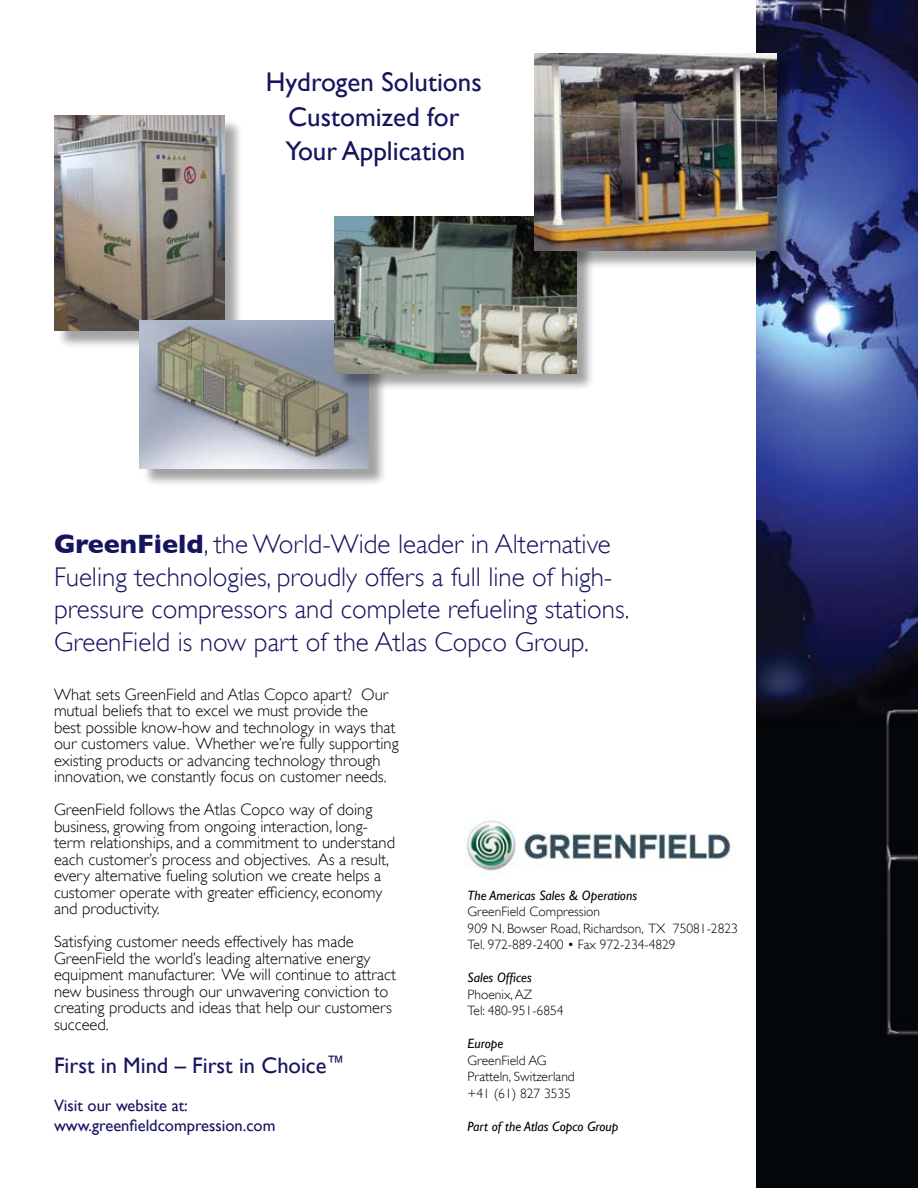
<style>
.page{position:relative;width:918px;height:1188px;background:#fff}
.page>*{position:absolute;margin:0;border:0;box-sizing:border-box;transform-origin:0 0}
.t1{font:300 27px/32.4px "Gill Sans";color:#16145f}
.t2{font:27px/34.5px "Gill Sans";color:#16145f;text-align:center}
.t3{font:22.5px "Gill Sans";color:#16145f}
.t4{font:300 16.5px/16.5px "Gill Sans";color:#000}
.t5{font:16.5px/19.8px "Gill Sans";color:#16145f}
.t6{font:300 13.5px/16.5px "Gill Sans";color:#000}
.t7{font:italic 13.5px "Gill Sans";color:#000}
.s1{font-weight:700}
</style>
<div class="page">
<div style="left:57px;top:118px;width:186px;height:232px;background:#000;opacity:.36"></div>
<img style="left:54px;top:116px;width:170px;height:215px">
<div style="left:142px;top:323px;width:245px;height:164px;background:#000;opacity:.37"></div>
<img style="left:139px;top:321px;width:229px;height:148px">
<img style="left:466px;top:820px;width:266px;height:51px">
<div style="left:337px;top:219px;width:258px;height:173px;background:#000;opacity:.37"></div>
<img style="left:335px;top:217px;width:241px;height:156px">
<img style="left:756px;top:0;width:162px;height:1188px">
<div style="left:537px;top:56px;width:258px;height:213px;background:#000;opacity:.37"></div>
<img style="left:535px;top:54px;width:241px;height:197px">
<h1 class="t2" style="left:266px;top:64px;width:218px">Hydrogen Solutions<br>Customized for<br>Your Application</h1>
<h1 class="t1" style="left:54px;top:528px;width:577px"><span class="s1">GreenField</span>, the World-Wide leader in Alternative Fueling technologies, proudly offers a full line of high&shy;pressure compressors and complete refueling stations.<br>GreenField is now part of the Atlas Copco Group.</h1>
<p class="t4" style="left:54px;top:686px;width:346px">What sets GreenField and Atlas Copco apart? Our mutual beliefs that to excel we must provide the best possible know-how and technology in ways that our customers value. Whether we’re fully supporting existing products or advancing technology through innovation, we constantly focus on customer needs.</p>
<p class="t4" style="left:54px;top:801px;width:343px">GreenField follows the Atlas Copco way of doing business, growing from ongoing interaction, long&shy;term relationships, and a commitment to understand each customer’s process and objectives. As a result, every alternative fueling solution we create helps a customer operate with greater efficiency, economy and productivity.</p>
<p class="t4" style="left:54px;top:933px;width:344px">Satisfying customer needs effectively has made GreenField the world’s leading alternative energy equipment manufacturer. We will continue to attract new business through our unwavering conviction to creating products and ideas that help our customers succeed.</p>
<p class="t7" style="left:468px;top:888px;width:171px">The Americas Sales &amp; Operations</p>
<p class="t6" style="left:468px;top:904px;width:272px">GreenField Compression<br>909 N. Bowser Road, Richardson, TX 75081-2823<br>Tel. 972-889-2400 • Fax 972-234-4829</p>
<p class="t7" style="left:468px;top:970px;width:66px">Sales Offices</p>
<p class="t6" style="left:468px;top:986px;width:97px">Phoenix, AZ<br>Tel: 480-951-6854</p>
<p class="t7" style="left:468px;top:1036px;width:37px">Europe</p>
<p class="t6" style="left:468px;top:1052px;width:109px">GreenField AG<br>Pratteln, Switzerland +41 (61) 827 3535</p>
<p class="t7" style="left:468px;top:1119px;width:152px">Part of the Atlas Copco Group</p>
<h2 class="t3" style="left:54px;top:1052px;width:292px">First in Mind – First in Choice<sup>™</sup></h2>
<p class="t5" style="left:54px;top:1095px;width:223px">Visit our website at: www.greenfieldcompression.com</p>
</div>
